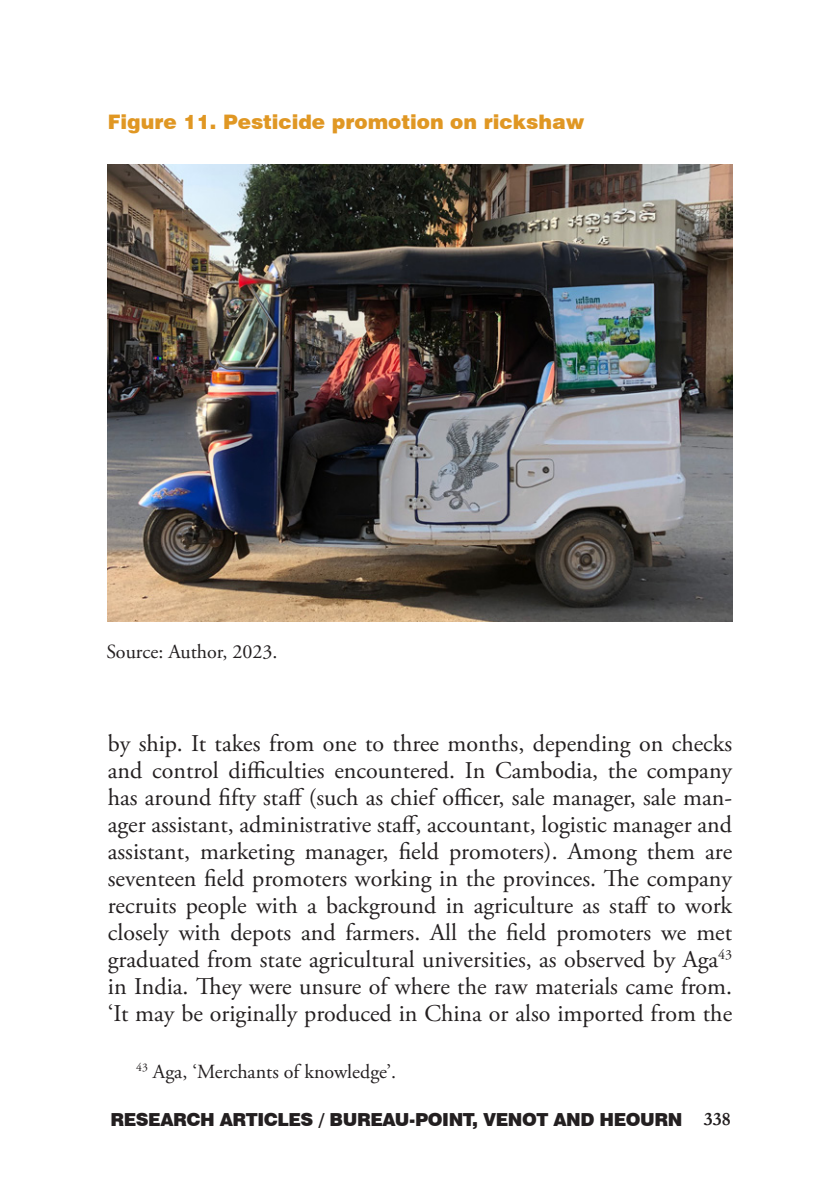
<style>
.page{position:relative;width:840px;height:1191px;background:#fff}
.page>*{position:absolute;margin:0;border:0;box-sizing:border-box;transform-origin:0 0}
.paragrafo-base{font:24px/27px "Adobe Garamond Pro";color:#231f20;text-align:justify}
.figure_caption{font:900 20px "Swiss 721 BT";color:#e09723}
.nota-ok{font:20px "Adobe Garamond Pro";color:#231f20}
.source{font:20px "Adobe Garamond Pro";color:#231f20}
.t1{font:900 18px "Swiss 721 BT";letter-spacing:-.025em;color:#231f20}
.s1{font-family:"Garamond";font-weight:700;font-size:19px}
</style>
<div class="page">
<img style="left:108px;top:164px;width:623px;height:457px">
<p class="figure_caption" style="left:108px;top:109px;width:478px">Figure 11. Pesticide promotion on rickshaw</p>
<p class="source" style="left:106px;top:639px;width:172px">Source: Author, 2023.</p>
<p class="paragrafo-base" style="left:108px;top:730px;width:625px">by ship. It takes from one to three months, depending on checks and control difficulties encountered. In Cambodia, the company has around fifty staff (such as chief officer, sale manager, sale man&shy;ager assistant, administrative staff, accountant, logistic manager and assistant, marketing manager, field promoters). Among them are seventeen field promoters working in the provinces. The company recruits people with a background in agriculture as staff to work closely with depots and farmers. All the field promoters we met graduated from state agricultural universities, as observed by Aga<sup>43 </sup>in India. They were unsure of where the raw materials came from. ‘It may be originally produced in China or also imported from the</p>
<p class="nota-ok" style="left:136px;top:1059px;width:261px"><sup>43</sup> Aga, ‘Merchants of knowledge’.</p>
<p class="t1" style="left:110px;top:1108px;width:621px">RESEARCH ARTICLES / BUREAU-POINT, VENOT AND HEOURN <span class="s1">338</span></p>
</div>
